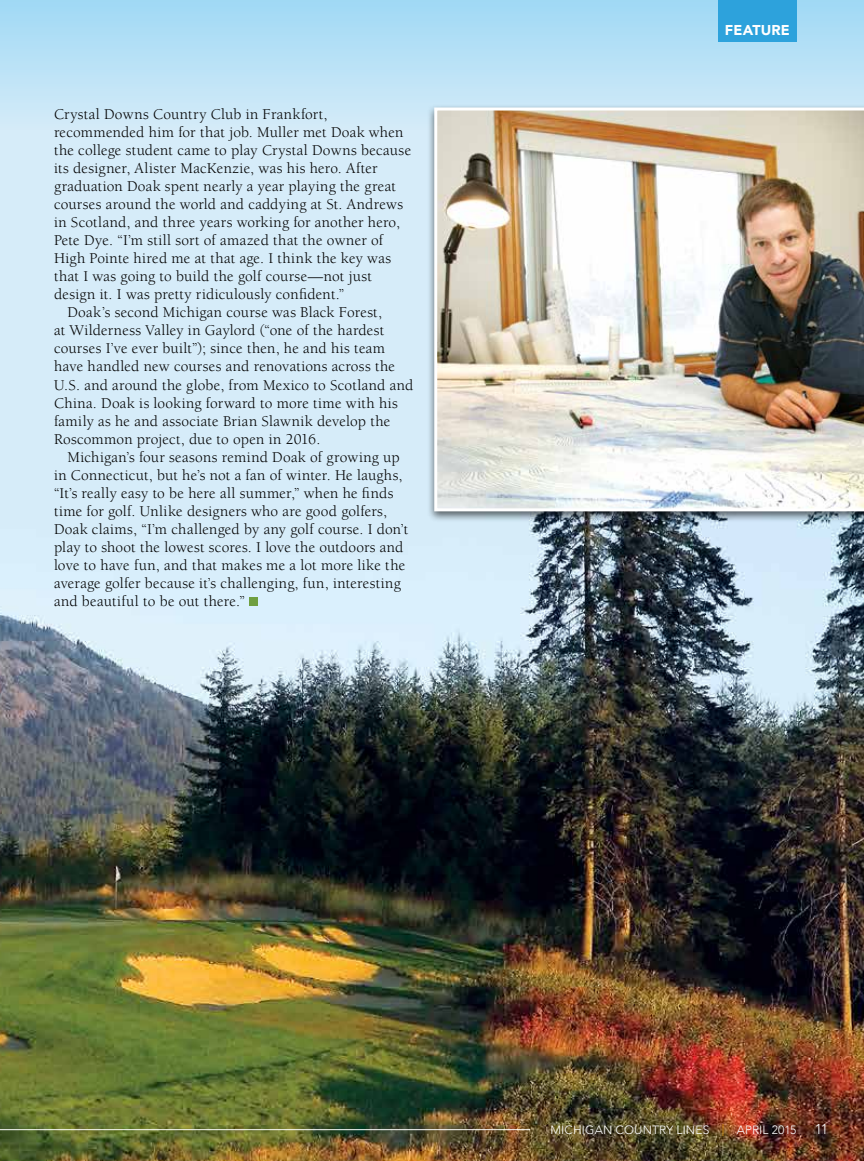
<style>
.page{position:relative;width:864px;height:1161px;background:#fff}
.page>*{position:absolute;margin:0;border:0;box-sizing:border-box;transform-origin:0 0}
.t1{font:15.3px "Berkeley";letter-spacing:.015em;color:#000}
.t2{font:900 14.25px "Avenir";letter-spacing:.005em;color:#fff}
.t3{font:300 14.25px "Avenir";color:#fff}
.t4{font:300 12px "Avenir";letter-spacing:.015em;color:#fff}
.s1{color:#fcaf20}
</style>
<div class="page">
<img style="left:0;top:130px;width:864px;height:1031px">
<div style="left:0;top:0;width:864px;height:130px;background:linear-gradient(to bottom,#9fd8f4,#d5ebf8)"></div>
<div style="left:426px;top:103px;width:438px;height:420px;background:#000;opacity:.6"></div>
<img style="left:434px;top:108px;width:430px;height:403px">
<div style="left:249px;top:597px;width:8px;height:8px;background:#6f9f40"></div>
<hr style="left:0;top:1129px;width:530px;height:1px;background:#fff">
<div style="left:718px;top:0;width:78px;height:41px;background:#2da2dc"></div>
<p class="t1" style="left:54px;top:107px;width:275px">Crystal Downs Country Club in Frankfort,</p>
<p class="t1" style="left:54px;top:125px;width:351px">recommended him for that job. Muller met Doak when</p>
<p class="t1" style="left:54px;top:143px;width:359px">the college student came to play Crystal Downs because</p>
<p class="t1" style="left:54px;top:161px;width:325px">its designer, Alister MacKenzie, was his hero. After</p>
<p class="t1" style="left:54px;top:179px;width:343px">graduation Doak spent nearly a year playing the great</p>
<p class="t1" style="left:54px;top:197px;width:351px">courses around the world and caddying at St. Andrews</p>
<p class="t1" style="left:54px;top:215px;width:348px">in Scotland, and three years working for another hero,</p>
<p class="t1" style="left:54px;top:233px;width:331px">Pete Dye. “I’m still sort of amazed that the owner of</p>
<p class="t1" style="left:54px;top:251px;width:339px">High Pointe hired me at that age. I think the key was</p>
<p class="t1" style="left:54px;top:269px;width:319px">that I was going to build the golf course—not just</p>
<p class="t1" style="left:54px;top:287px;width:292px">design it. I was pretty ridiculously confident.”</p>
<p class="t1" style="left:67px;top:305px;width:316px">Doak’s second Michigan course was Black Forest,</p>
<p class="t1" style="left:54px;top:323px;width:332px">at Wilderness Valley in Gaylord (“one of the hardest</p>
<p class="t1" style="left:54px;top:341px;width:333px">courses I’ve ever built”); since then, he and his team</p>
<p class="t1" style="left:54px;top:359px;width:343px">have handled new courses and renovations across the</p>
<p class="t1" style="left:54px;top:377px;width:361px">U.S. and around the globe, from Mexico to Scotland and</p>
<p class="t1" style="left:54px;top:395px;width:346px">China. Doak is looking forward to more time with his</p>
<p class="t1" style="left:54px;top:413px;width:338px">family as he and associate Brian Slawnik develop the</p>
<p class="t1" style="left:54px;top:431px;width:268px">Roscommon project, due to open in 2016.</p>
<p class="t1" style="left:67px;top:449px;width:334px">Michigan’s four seasons remind Doak of growing up</p>
<p class="t1" style="left:54px;top:467px;width:350px">in Connecticut, but he’s not a fan of winter. He laughs,</p>
<p class="t1" style="left:54px;top:485px;width:341px">“It’s really easy to be here all summer,” when he finds</p>
<p class="t1" style="left:54px;top:503px;width:335px">time for golf. Unlike designers who are good golfers,</p>
<p class="t1" style="left:54px;top:521px;width:356px">Doak claims, “I’m challenged by any golf course. I don’t</p>
<p class="t1" style="left:54px;top:539px;width:351px">play to shoot the lowest scores. I love the outdoors and</p>
<p class="t1" style="left:54px;top:557px;width:353px">love to have fun, and that makes me a lot more like the</p>
<p class="t1" style="left:54px;top:575px;width:348px">average golfer because it’s challenging, fun, interesting</p>
<p class="t1" style="left:54px;top:593px;width:192px">and beautiful to be out there.”</p>
<p class="t2" style="left:725px;top:17px;width:66px">FEATURE</p>
<p class="t4" style="left:550px;top:1123px;width:248px">MICHIGAN COUNTRY LINES <span class="s1">|</span> APRIL 2015</p>
<p class="t3" style="left:815px;top:1121px;width:15px">11</p>
</div>
